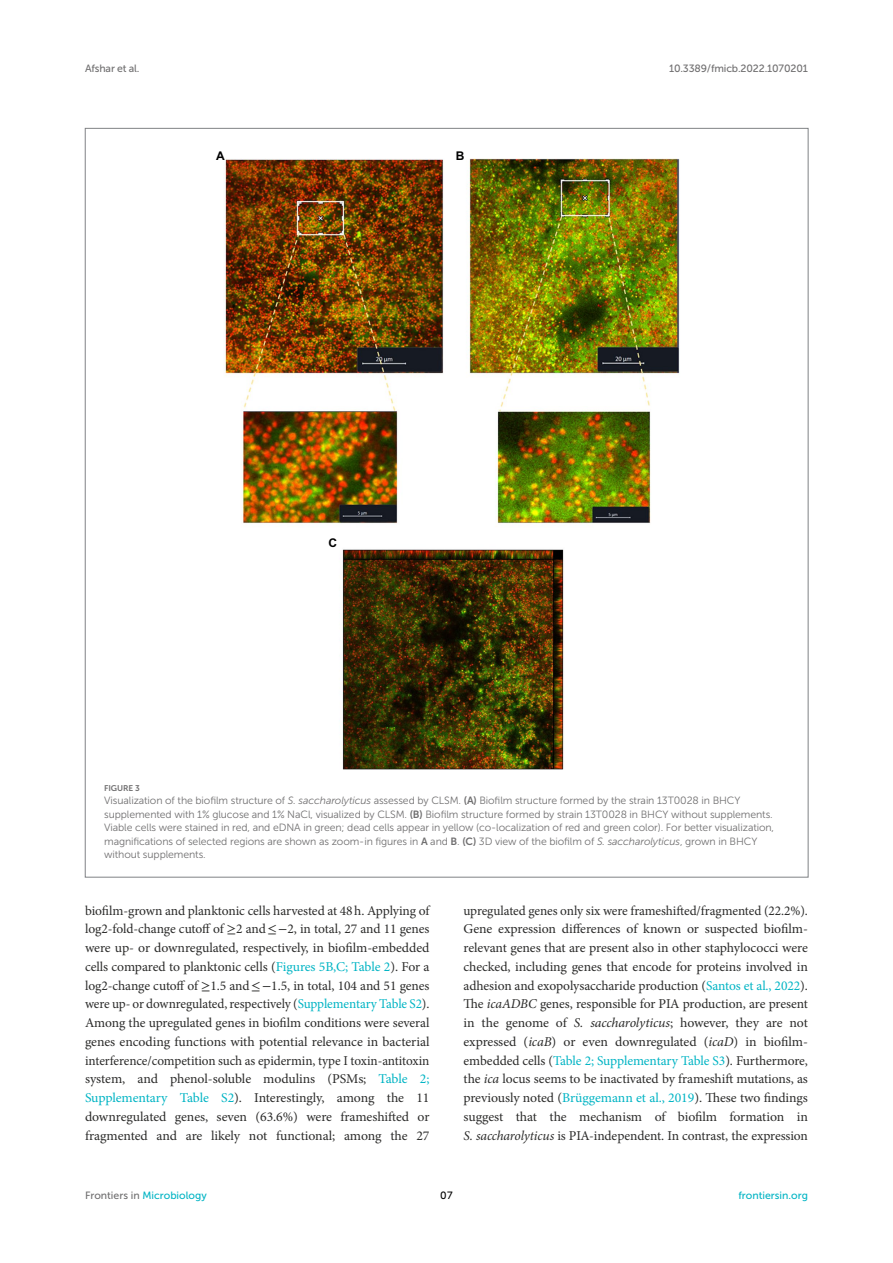
<style>
.page{position:relative;width:893px;height:1263px;background:#fff}
.page>*{position:absolute;margin:0;border:0;box-sizing:border-box;transform-origin:0 0}
.TEXT_FLUSH{font:13.5px/18.8px "Minion Pro";letter-spacing:-.01em;color:#2b2b2a;text-align:justify}
.t1{font:700 12px "Arial";color:#000}
.FIG_LEG{font:10.5px/13.5px "Museo Sans 300";letter-spacing:-.01em;color:#706f70}
.t2{font:10.5px "Museo Sans 500";color:#00b4c4}
.t3{font:10.5px "Museo Sans 500";letter-spacing:-.015em;color:#706f70}
.t4{font:10.5px "Museo Sans 500";color:#000}
.FIG_HD{font:8.25px "Museo Sans 700";letter-spacing:-.01em;color:#706f70}
.s1{font-style:italic}
.s2{font-family:"Museo Sans 700"}
.s3{font-family:"STIX General"}
.s4{color:#00b4c4}
.s5{color:#00b9c9}
.s6{color:#706f70}
</style>
<div class="page">
<img style="left:224px;top:158px;width:456px;height:612px">
<p class="t3" style="left:85px;top:63px;width:56px">Afshar et al.</p>
<p class="t3" style="left:669px;top:63px;width:140px">10.3389/fmicb.2022.1070201</p>
<p class="t1" style="left:216px;top:147px;width:10px">A</p>
<p class="t1" style="left:456px;top:147px;width:10px">B</p>
<p class="t1" style="left:328px;top:535px;width:10px">C</p>
<p class="FIG_HD" style="left:104px;top:783px;width:37px">FIGURE 3</p>
<p class="FIG_LEG" style="left:104px;top:794px;width:671px">Visualization of the biofilm structure of <span class="s1">S. saccharolyticus</span> assessed by CLSM. <span class="s2">(A)</span> Biofilm structure formed by the strain 13 T0028 in BHCY supplemented with 1% glucose and 1% NaCl, visualized by CLSM. <span class="s2">(B)</span> Biofilm structure formed by strain 13 T0028 in BHCY without supplements.<br>Viable cells were stained in red, and eDNA in green; dead cells appear in yellow (co-localization of red and green color). For better visualization, magnifications of selected regions are shown as zoom-in figures in <span class="s2">A</span> and <span class="s2">B</span>. <span class="s2">(C)</span> 3D view of the biofilm of <span class="s1">S. saccharolyticus</span>, grown in BHCY without supplements.</p>
<p class="TEXT_FLUSH" style="left:85px;top:901px;width:346px">biofilm-grown and planktonic cells harvested at 48h. Applying of log2-fold-change cutoff of <span class="s3">≥</span>2 and<span class="s3">≤−</span>2, in total, 27 and 11 genes were up- or downregulated, respectively, in biofilm-embedded cells compared to planktonic cells (<span class="s4">Figures 5B,C</span><span class="s5">;</span> <span class="s4">Table 2</span>). For a log2-change cutoff of <span class="s3">≥</span>1.5 and<span class="s3">≤−</span>1.5, in total, 104 and 51 genes were up- or downregulated, respectively (<span class="s4">Supplementary Table S2</span>).<br>Among the upregulated genes in biofilm conditions were several genes encoding functions with potential relevance in bacterial interference/competition such as epidermin, type I toxin-antitoxin system, and phenol-soluble modulins (PSMs; <span class="s4">Table 2</span><span class="s5">; </span><span class="s4">Supplementary Table S2</span>). Interestingly, among the 11 downregulated genes, seven (63.6%) were frameshifted or fragmented and are likely not functional; among the 27</p>
<p class="TEXT_FLUSH" style="left:463px;top:901px;width:346px">upregulated genes only six were frameshifted/fragmented (22.2%).<br>Gene expression differences of known or suspected biofilm&shy;relevant genes that are present also in other staphylococci were checked, including genes that encode for proteins involved in adhesion and exopolysaccharide production (<span class="s4">Santos et al., 2022</span>).<br>The <span class="s1">icaADBC</span> genes, responsible for PIA production, are present in the genome of <span class="s1">S. saccharolyticus</span>; however, they are not expressed (<span class="s1">icaB</span>) or even downregulated (<span class="s1">icaD</span>) in biofilm&shy;embedded cells (<span class="s4">Table 2</span><span class="s5">;</span> <span class="s4">Supplementary Table S3</span>). Furthermore, the <span class="s1">ica</span> locus seems to be inactivated by frameshift mutations, as previously noted (<span class="s4">Brüggemann et al., 2019</span>). These two findings suggest that the mechanism of biofilm formation in <span class="s1">S. saccharolyticus</span> is PIA-independent. In contrast, the expression</p>
<p class="t2" style="left:85px;top:1190px;width:123px"><span class="s6">Frontiers in</span> Microbiology</p>
<p class="t4" style="left:440px;top:1190px;width:14px">07</p>
<p class="t2" style="left:738px;top:1190px;width:71px">frontiersin.org</p>
</div>
